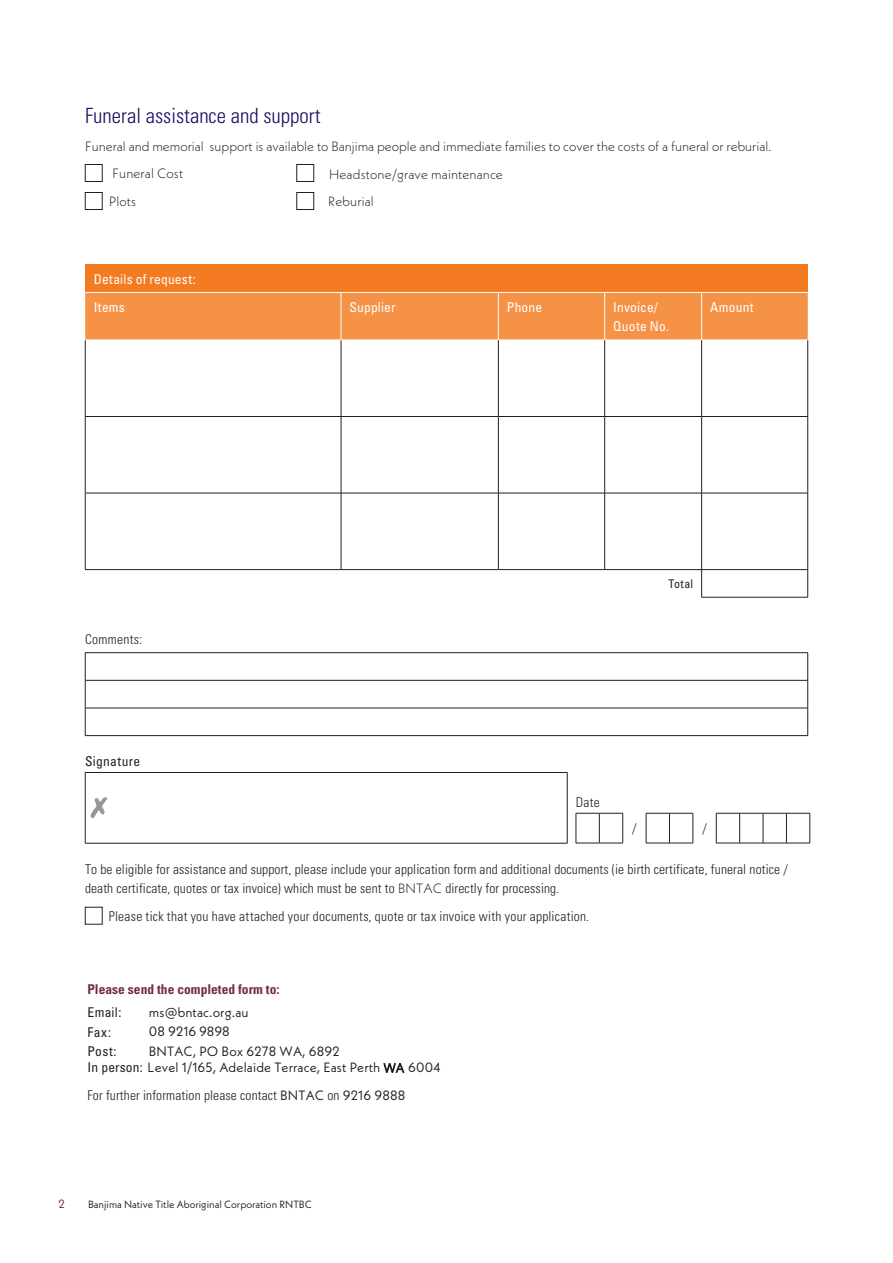
<style>
.page{position:relative;width:893px;height:1263px;background:#fff}
.page>*{position:absolute;margin:0;border:0;box-sizing:border-box;transform-origin:0 0}
._07_Body_Text{font:300 condensed 21px "Univers";color:#1a0e60}
._07_Body_Text-2{font:300 condensed 13.5px/19px "Univers";letter-spacing:.01em;color:#231f20}
._07_Body_Text-3{font:300 13.5px "Neue Kabel";color:#231f20}
.t1{font:13.5px/19.5px "Neue Kabel";letter-spacing:.01em;color:#231f20}
._00_Table_Header{font:condensed 13.5px/19.5px "Univers";letter-spacing:.015em;color:#fff}
.t2{font:700 condensed 13.5px "Univers";color:#762b47}
._07A_body_text_above{font:condensed 13.5px/19.5px "Univers";letter-spacing:.03em;color:#231f20}
._03_Table_Body_Text{font:condensed 12px "Univers";letter-spacing:.025em;color:#231f20}
.t3{font:12px "Neue Kabel";color:#762b47}
.t4{font:10.5px "Neue Kabel";color:#231f20}
.s1{font-family:"Neue Kabel";font-stretch:normal}
.s2{font-family:"Univers";font-stretch:condensed}
.s3{font-family:"Dubai";font-weight:300}
.s4{font-family:"Neue Kabel";font-weight:400;font-stretch:normal}
</style>
<div class="page">
<div style="left:85px;top:164px;width:17px;height:18px;border:1px solid #231f20"></div>
<div style="left:297px;top:164px;width:17px;height:18px;border:1px solid #231f20"></div>
<div style="left:85px;top:192px;width:17px;height:18px;border:1px solid #231f20"></div>
<div style="left:297px;top:192px;width:17px;height:18px;border:1px solid #231f20"></div>
<div style="left:85px;top:264px;width:723px;height:28px;background:#f47b21"></div>
<div style="left:85px;top:293px;width:723px;height:47px;background:#f69246"></div>
<hr style="left:341px;top:293px;width:1px;height:47px;background:#fff">
<hr style="left:498px;top:293px;width:1px;height:47px;background:#fff">
<hr style="left:604px;top:293px;width:1px;height:47px;background:#fff">
<hr style="left:701px;top:293px;width:1px;height:47px;background:#fff">
<hr style="left:85px;top:340px;width:1px;height:76px;background:#231f20">
<hr style="left:341px;top:340px;width:1px;height:76px;background:#231f20">
<hr style="left:498px;top:340px;width:1px;height:76px;background:#231f20">
<hr style="left:604px;top:340px;width:1px;height:76px;background:#231f20">
<hr style="left:701px;top:340px;width:1px;height:76px;background:#231f20">
<hr style="left:807px;top:340px;width:1px;height:76px;background:#231f20">
<hr style="left:85px;top:416px;width:256px;height:1px;background:#231f20">
<hr style="left:85px;top:417px;width:1px;height:76px;background:#231f20">
<hr style="left:341px;top:416px;width:157px;height:1px;background:#231f20">
<hr style="left:341px;top:417px;width:1px;height:76px;background:#231f20">
<hr style="left:498px;top:416px;width:107px;height:1px;background:#231f20">
<hr style="left:498px;top:417px;width:1px;height:76px;background:#231f20">
<hr style="left:605px;top:416px;width:97px;height:1px;background:#231f20">
<hr style="left:604px;top:417px;width:1px;height:76px;background:#231f20">
<hr style="left:702px;top:416px;width:106px;height:1px;background:#231f20">
<hr style="left:701px;top:417px;width:1px;height:76px;background:#231f20">
<hr style="left:807px;top:417px;width:1px;height:76px;background:#231f20">
<hr style="left:85px;top:493px;width:256px;height:1px;background:#231f20">
<hr style="left:85px;top:493px;width:1px;height:76px;background:#231f20">
<hr style="left:341px;top:493px;width:157px;height:1px;background:#231f20">
<hr style="left:341px;top:493px;width:1px;height:76px;background:#231f20">
<hr style="left:498px;top:493px;width:107px;height:1px;background:#231f20">
<hr style="left:498px;top:493px;width:1px;height:76px;background:#231f20">
<hr style="left:605px;top:493px;width:97px;height:1px;background:#231f20">
<hr style="left:604px;top:493px;width:1px;height:76px;background:#231f20">
<hr style="left:702px;top:493px;width:106px;height:1px;background:#231f20">
<hr style="left:701px;top:493px;width:1px;height:76px;background:#231f20">
<hr style="left:807px;top:493px;width:1px;height:76px;background:#231f20">
<hr style="left:85px;top:569px;width:256px;height:1px;background:#231f20">
<hr style="left:341px;top:569px;width:157px;height:1px;background:#231f20">
<hr style="left:498px;top:569px;width:107px;height:1px;background:#231f20">
<hr style="left:605px;top:569px;width:97px;height:1px;background:#231f20">
<hr style="left:702px;top:569px;width:106px;height:1px;background:#231f20">
<svg style="left:701px;top:570px;width:1px;height:27px"></svg>
<svg style="left:807px;top:570px;width:1px;height:27px"></svg>
<hr style="left:701px;top:597px;width:107px;height:1px;background:#231f20">
<hr style="left:85px;top:680px;width:723px;height:1px;background:#231f20">
<hr style="left:85px;top:708px;width:723px;height:1px;background:#231f20">
<svg style="left:85px;top:653px;width:1px;height:82px"></svg>
<svg style="left:807px;top:653px;width:1px;height:82px"></svg>
<hr style="left:85px;top:735px;width:723px;height:1px;background:#231f20">
<hr style="left:85px;top:652px;width:723px;height:1px;background:#231f20">
<svg style="left:86px;top:772px;width:709px;height:71px"></svg>
<hr style="left:85px;top:772px;width:482px;height:1px;background:#231f20">
<hr style="left:85px;top:773px;width:1px;height:70px;background:#231f20">
<hr style="left:567px;top:773px;width:1px;height:70px;background:#231f20">
<hr style="left:85px;top:843px;width:482px;height:1px;background:#231f20">
<hr style="left:810px;top:813px;width:1px;height:30px;background:#231f20">
<svg style="left:576px;top:813px;width:234px;height:31px"></svg>
<svg style="left:91px;top:797px;width:16px;height:20px"></svg>
<p class="_07_Body_Text" style="left:85px;top:103px;width:237px">Funeral assistance and support</p>
<p class="_07_Body_Text-3" style="left:85px;top:138px;width:688px">Funeral and memorial support is available to Banjima people and immediate families to cover the costs of a funeral or reburial.</p>
<p class="_07_Body_Text-3" style="left:112px;top:165px;width:72px">Funeral Cost</p>
<p class="_07_Body_Text-3" style="left:329px;top:165px;width:175px">Headstone/grave maintenance</p>
<p class="_07_Body_Text-3" style="left:109px;top:192px;width:29px">Plots</p>
<p class="_07_Body_Text-3" style="left:328px;top:192px;width:47px">Reburial</p>
<p class="_00_Table_Header" style="left:94px;top:269px;width:104px">Details of request:</p>
<p class="_00_Table_Header" style="left:94px;top:297px;width:33px">Items</p>
<p class="_00_Table_Header" style="left:350px;top:297px;width:48px">Supplier</p>
<p class="_00_Table_Header" style="left:507px;top:297px;width:37px">Phone</p>
<p class="_00_Table_Header" style="left:613px;top:297px;width:57px">Invoice/<br>Quote No.</p>
<p class="_00_Table_Header" style="left:710px;top:297px;width:45px">Amount</p>
<p class="_07_Body_Text-2" style="left:85px;top:629px;width:59px">Comments:</p>
<p class="_07A_body_text_above" style="left:85px;top:751px;width:57px">Signature</p>
<p class="_03_Table_Body_Text" style="left:669px;top:576px;width:26px">Total</p>
<p class="_07_Body_Text-2" style="left:576px;top:792px;width:26px">Date</p>
<p class="_07_Body_Text-2" style="left:632px;top:819px;width:6px">/</p>
<p class="_07_Body_Text-2" style="left:702px;top:819px;width:6px">/</p>
<p class="_07_Body_Text-2" style="left:85px;top:859px;width:704px">To be eligible for assistance and support, please include your application form and additional documents (ie birth certificate, funeral notice / death certificate, quotes or tax invoice) which must be sent to <span class="s1">BNTAC</span> directly for processing.</p>
<p class="_07_Body_Text-2" style="left:109px;top:907px;width:482px">Please tick that you have attached your documents, quote or tax invoice with your application.</p>
<p class="t2" style="left:87px;top:980px;width:193px">Please send the completed form to:</p>
<p class="_07A_body_text_above" style="left:87px;top:1002px;width:35px">Email:<br>Fax:<br>Post:</p>
<p class="t1" style="left:149px;top:1002px;width:192px">ms@bntac.org.au<br>08 9216 9898<br>BNTAC, PO Box 6278 WA, 6892</p>
<p class="t1" style="left:88px;top:1058px;width:355px"><span class="s2">In person:</span> Level 1/165, Adelaide Terrace, East Perth <span class="s3">WA</span> 6004</p>
<p class="_07_Body_Text-2" style="left:88px;top:1085px;width:319px">For further information please contact <span class="s4">BNTAC</span> on <span class="s4">9216 9888</span></p>
<p class="t3" style="left:58px;top:1196px;width:8px">2</p>
<p class="t4" style="left:88px;top:1197px;width:225px">Banjima Native Title Aboriginal Corporation RNTBC</p>
</div>
